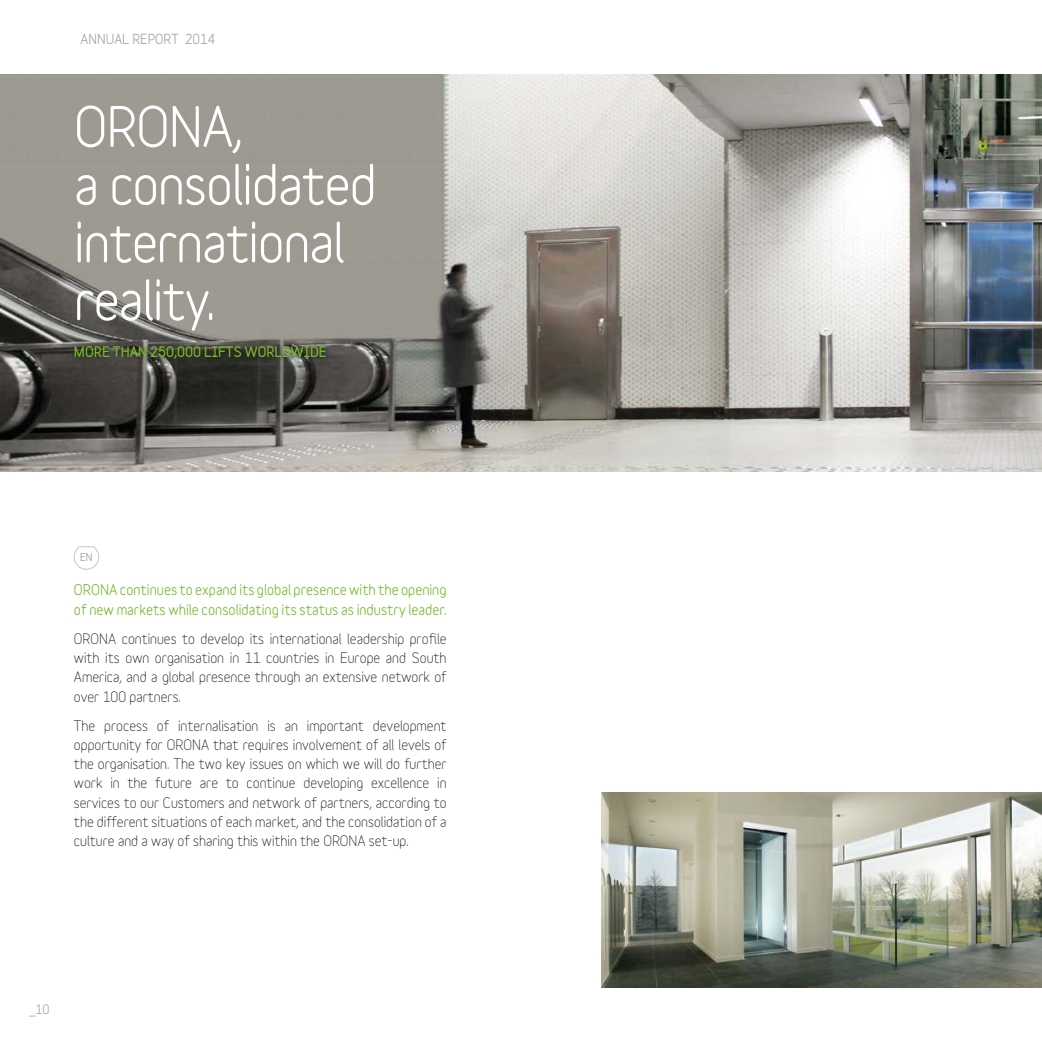
<style>
.page{position:relative;width:1042px;height:1042px;background:#fff}
.page>*{position:absolute;margin:0;border:0;box-sizing:border-box;transform-origin:0 0}
.t1{font:700 52.5px/57.8px "Variable";letter-spacing:-.02em;color:#fff}
.t2{font:14px/19.2px "Variable";color:#1a1a18;text-align:justify}
.t3{font:700 14px/19.2px "Variable";color:#76b828}
.t4{font:900 13.12px "Variable";color:#76b828}
.t5{font:700 13.12px "Variable";color:#9c9d9d}
.t6{font:700 12.25px "Variable";color:#9c9d9d}
.t7{font:10.5px "Variable";color:#636362}
</style>
<div class="page">
<img style="left:0;top:74px;width:1042px;height:397px">
<img style="left:601px;top:793px;width:441px;height:194px">
<svg style="left:74px;top:546px;width:25px;height:24px"></svg>
<svg style="left:71px;top:342px;width:261px;height:22px;background:#464440"></svg>
<p class="t5" style="left:81px;top:31px;width:136px">Annual Report 2014</p>
<h1 class="t1" style="left:74px;top:98px;width:304px">ORONA,<br>a consolidated international reality.</h1>
<p class="t4" style="left:74px;top:343px;width:254px">MORE THAN 250,000 LIFTS WORLDWIDE</p>
<p class="t7" style="left:80px;top:551px;width:14px">EN</p>
<p class="t3" style="left:74px;top:580px;width:374px">ORONA continues to expand its global presence with the opening of new markets while consolidating its status as industry leader.</p>
<p class="t2" style="left:74px;top:629px;width:374px">ORONA continues to develop its international leadership profile with its own organisation in 11 countries in Europe and South America, and a global presence through an extensive network of over 100 partners.</p>
<p class="t2" style="left:74px;top:716px;width:374px">The process of internalisation is an important development opportunity for ORONA that requires involvement of all levels of the organisation. The two key issues on which we will do further work in the future are to continue developing excellence in services to our Customers and network of partners, according to the different situations of each market, and the consolidation of a culture and a way of sharing this within the ORONA set-up.</p>
<p class="t6" style="left:29px;top:1002px;width:22px">_10</p>
</div>
